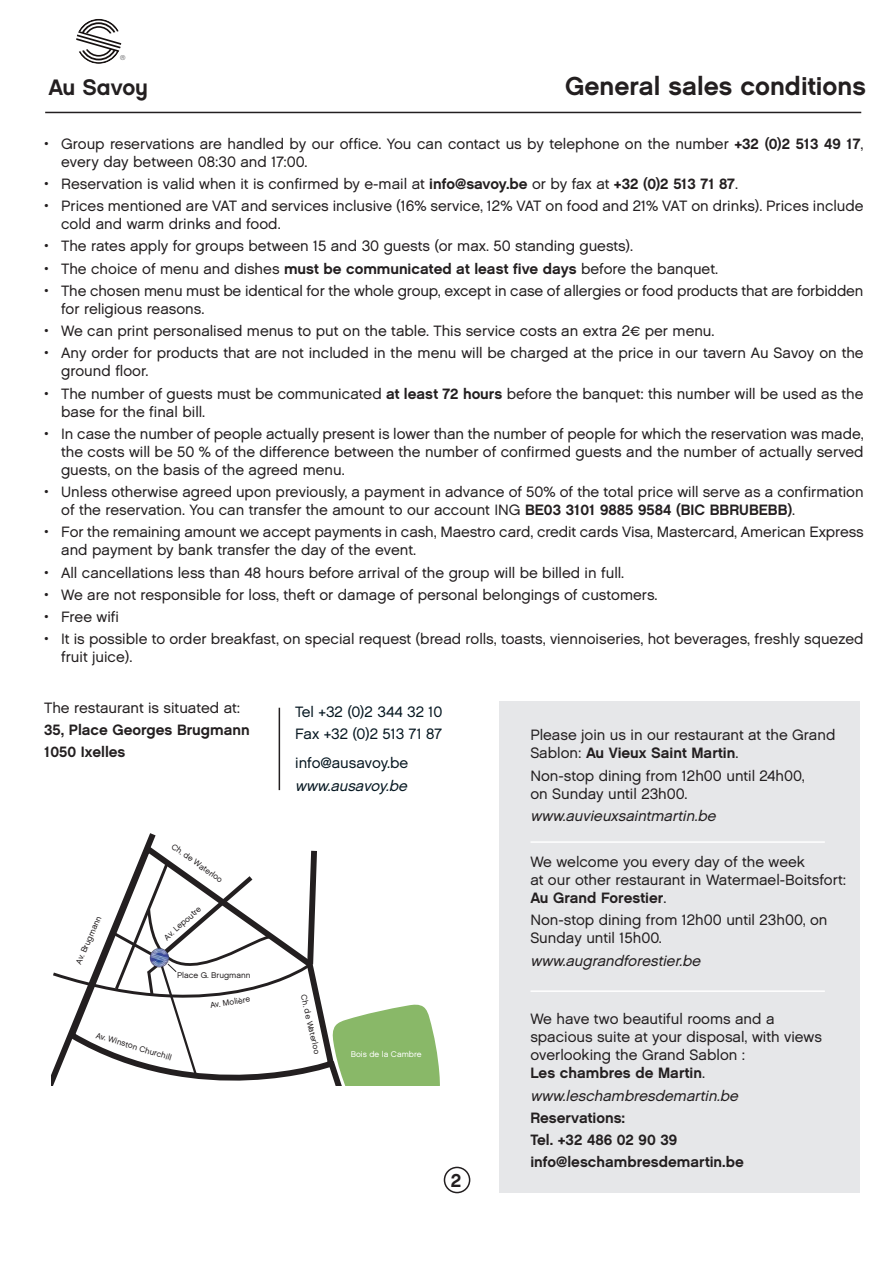
<style>
.page{position:relative;width:893px;height:1263px;background:#fff}
.page>*{position:absolute;margin:0;border:0;box-sizing:border-box;transform-origin:0 0}
.t1{font:25.8px "Chalet New York Nineteen Sixty";color:#231f20}
.t2{font:22.35px "Chalet New York Nineteen Sixty";color:#231f20}
.t3{font:18.9px "Chalet New York Nineteen Sixty";color:#231f20}
.t4{font:15px/18px "Chalet London Nineteen Sixty";color:#231f20}
.t5{font:15px "Chalet New York Nineteen Sixty";color:#231f20}
.t6{font:italic 15px "Chalet London Nineteen Sixty";color:#231f20}
.t7{font:15px "Chalet London Nineteen Sixty";color:#071822}
.t8{font:italic 15px "Chalet London Nineteen Sixty";color:#071822}
.t9{font:8.25px "Chalet London Nineteen Sixty";color:#231f20}
.t10{font:8.25px "Chalet London Nineteen Sixty";color:#fff}
.t11{font:6.9px "Chalet Paris Nineteen Sixty";color:#1d1d20}
.s1{font-family:"Chalet New York Nineteen Eighty"}
.s2{font-family:"Chalet New York Nineteen Sixty"}
</style>
<div class="page">
<svg style="left:444px;top:1167px;width:26px;height:26px"></svg>
<hr style="left:45px;top:112px;width:816px;height:1px;background:#231f20">
<div style="left:499px;top:701px;width:360px;height:492px;background:#e6e7e9"></div>
<hr style="left:530px;top:841px;width:295px;height:2px;background:#fff">
<hr style="left:530px;top:990px;width:295px;height:2px;background:#fff">
<svg style="left:76px;top:19px;width:45px;height:45px"></svg>
<svg style="left:51px;top:833px;width:389px;height:252px"></svg>
<hr style="left:279px;top:708px;width:1px;height:82px;background:#231f20">
<p class="t11" style="left:120px;top:55px;width:7px">®</p>
<p class="t2" style="left:48px;top:78px;width:101px">Au S<span class="s1">a</span>vo<span class="s1">y</span></p>
<p class="t1" style="left:565px;top:76px;width:302px">General sales conditions</p>
<p class="t4" style="left:61px;top:136px;width:804px;text-indent:-17px">• Group reservations are handled by our office. You can contact us by telephone on the number <span class="s2">+32 (0)2 513 49 17</span>, every day between 08:30 and 17:00.</p>
<p class="t4" style="left:44px;top:176px;width:695px">• Reservation is valid when it is confirmed by e-mail at <span class="s2">info@savoy.be</span> or by fax at <span class="s2">+32 (0)2 513 71 87</span>.</p>
<p class="t4" style="left:61px;top:198px;width:804px;text-indent:-17px">• Prices mentioned are VAT and services inclusive (16% service, 12% VAT on food and 21% VAT on drinks). Prices include cold and warm drinks and food.</p>
<p class="t4" style="left:44px;top:239px;width:591px">• The rates apply for groups between 15 and 30 guests (or max. 50 standing guests).</p>
<p class="t4" style="left:44px;top:261px;width:676px">• The choice of menu and dishes <span class="s2">must be communicated at least five days</span> before the banquet.</p>
<p class="t4" style="left:61px;top:283px;width:804px;text-indent:-17px">• The chosen menu must be identical for the whole group, except in case of allergies or food products that are forbidden for religious reasons.</p>
<p class="t4" style="left:44px;top:323px;width:672px">• We can print personalised menus to put on the table. This service costs an extra 2¤ per menu.</p>
<p class="t4" style="left:61px;top:346px;width:804px;text-indent:-17px">• Any order for products that are not included in the menu will be charged at the price in our tavern Au Savoy on the ground floor.</p>
<p class="t4" style="left:61px;top:386px;width:804px;text-indent:-17px">• The number of guests must be communicated <span class="s2">at least 72 hours</span> before the banquet: this number will be used as the base for the final bill.</p>
<p class="t4" style="left:61px;top:426px;width:804px;text-align:justify;text-indent:-17px">• In case the number of people actually present is lower than the number of people for which the reservation was made, the costs will be 50 % of the difference between the number of confirmed guests and the number of actually served guests, on the basis of the agreed menu.</p>
<p class="t4" style="left:61px;top:484px;width:804px;text-indent:-17px">• Unless otherwise agreed upon previously, a payment in advance of 50% of the total price will serve as a confirmation of the reservation. You can transfer the amount to our account ING <span class="s2">BE03 3101 9885 9584 (BIC BBRUBEBB)</span>.</p>
<p class="t4" style="left:61px;top:525px;width:804px;text-indent:-17px">• For the remaining amount we accept payments in cash, Maestro card, credit cards Visa, Mastercard, American Express and payment by bank transfer the day of the event.</p>
<p class="t4" style="left:44px;top:565px;width:582px">• All cancellations less than 48 hours before arrival of the group will be billed in full.</p>
<p class="t4" style="left:44px;top:587px;width:615px">• We are not responsible for loss, theft or damage of personal belongings of customers.</p>
<p class="t4" style="left:44px;top:609px;width:76px">• Free wifi</p>
<p class="t4" style="left:61px;top:632px;width:804px;text-indent:-17px">• It is possible to order breakfast, on special request (bread rolls, toasts, viennoiseries, hot beverages, freshly squezed fruit juice).</p>
<p class="t4" style="left:44px;top:700px;width:198px">The restaurant is situated at:</p>
<p class="t5" style="left:44px;top:724px;width:207px">35, Place Georges Brugmann</p>
<p class="t5" style="left:44px;top:746px;width:83px">1050 Ixelles</p>
<p class="t9" style="left:75px;top:962px;width:53px;rotate:-66deg">Av. Brugmann</p>
<p class="t9" style="left:174px;top:842px;width:62px;rotate:36deg">Ch. de Waterloo</p>
<p class="t9" style="left:163px;top:936px;width:48px;rotate:-42deg">Av. Lepoutre</p>
<p class="t9" style="left:177px;top:972px;width:75px">Place G. Brugmann</p>
<p class="t9" style="left:210px;top:1002px;width:42px;rotate:-9deg">Av. Molière</p>
<p class="t9" style="left:97px;top:1032px;width:80px;rotate:17deg">Av. Winston Churchill</p>
<p class="t7" style="left:295px;top:705px;width:149px">Tel +32 (0)2 344 32 10</p>
<p class="t7" style="left:295px;top:728px;width:148px">Fax +32 (0)2 513 71 87</p>
<p class="t7" style="left:295px;top:757px;width:115px">info@ausavoy.be</p>
<p class="t8" style="left:295px;top:779px;width:116px">www.ausavoy.be</p>
<p class="t9" style="left:307px;top:994px;width:62px;rotate:77deg">Ch. de Waterloo</p>
<p class="t10" style="left:351px;top:1051px;width:72px">Bois de la Cambre</p>
<p class="t3" style="left:451px;top:1173px;width:12px">2</p>
<p class="t4" style="left:530px;top:728px;width:307px">Please join us in our restaurant at the Grand<br>Sablon: <span class="s2">Au Vieux Saint Martin</span>.</p>
<p class="t4" style="left:530px;top:768px;width:276px">Non-stop dining from 12h00 until 24h00, on Sunday until 23h00.</p>
<p class="t6" style="left:530px;top:810px;width:190px">www.auvieuxsaintmartin.be</p>
<p class="t4" style="left:530px;top:854px;width:317px">We welcome you every day of the week<br>at our other restaurant in Watermael-Boitsfort:<br><span class="s2">Au Grand Forestier</span>.</p>
<p class="t4" style="left:530px;top:912px;width:299px">Non-stop dining from 12h00 until 23h00, on<br>Sunday until 15h00.</p>
<p class="t6" style="left:530px;top:954px;width:175px">www.augrandforestier.be</p>
<p class="t4" style="left:530px;top:1012px;width:293px">We have two beautiful rooms and a spacious suite at your disposal, with views overlooking the Grand Sablon :<br><span class="s2">Les chambres de Martin</span>.</p>
<p class="t6" style="left:530px;top:1089px;width:212px">www.leschambresdemartin.be</p>
<p class="t5" style="left:530px;top:1112px;width:96px">Reservations:</p>
<p class="t5" style="left:530px;top:1134px;width:148px">Tel. +32 486 02 90 39</p>
<p class="t5" style="left:530px;top:1156px;width:215px">info@leschambresdemartin.be</p>
</div>
